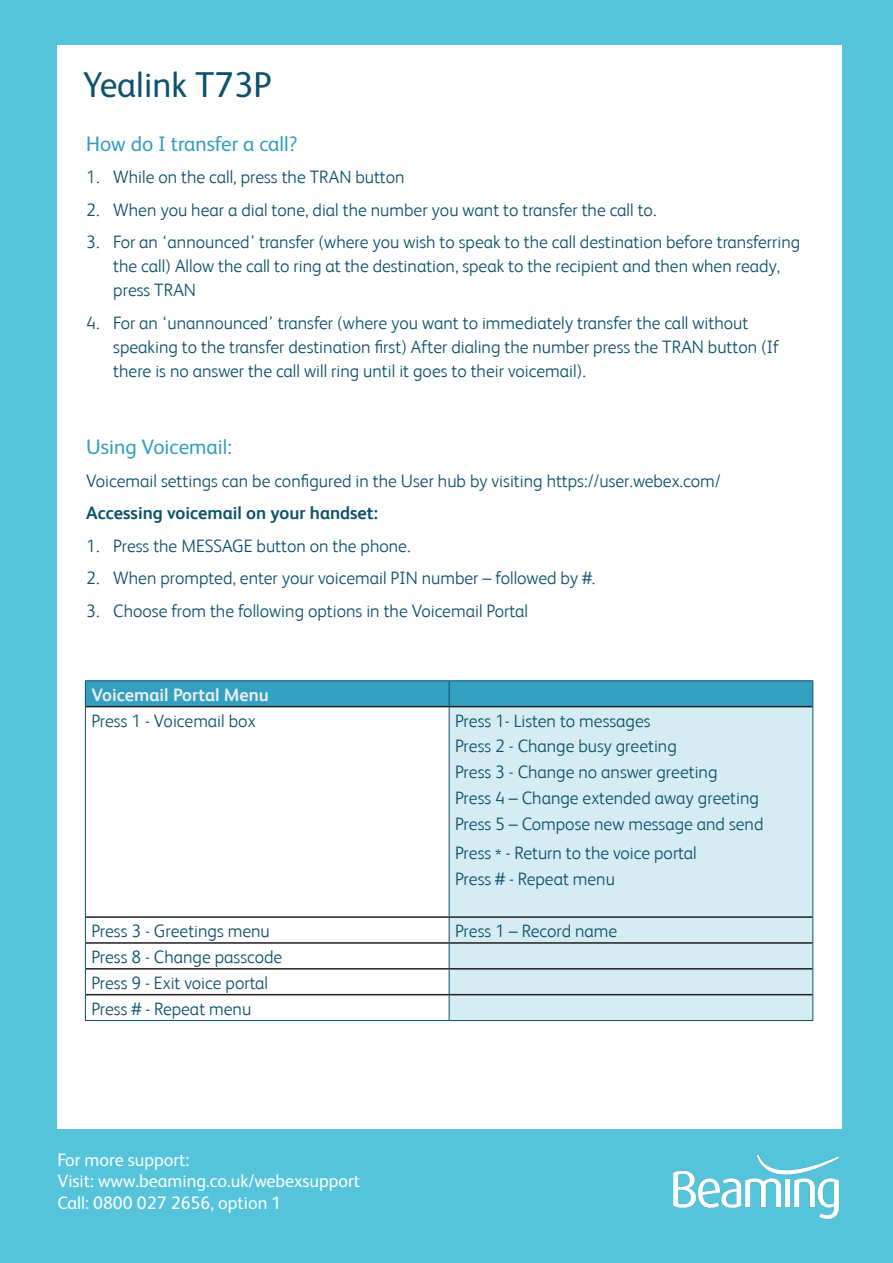
<style>
.page{position:relative;width:893px;height:1263px;background:#55c4db}
.page>*{position:absolute;margin:0;border:0;box-sizing:border-box;transform-origin:0 0}
.t1{font:36px "FS Albert";color:#0d516d}
.Question_heading{font:21px "FS Albert";color:#339fc1}
.Paragraph_Style_2{font:300 18px/24px "FS Albert";color:#0d516d}
.t2{font:18px/21.6px "FS Albert";color:#fdffff}
.Paragraph_Style_2-2{font:700 18px "FS Albert";color:#0d516d}
.Paragraph_Style_2-3{font:700 18px "FS Albert";color:#eee}
.s1{font-size:21px}
</style>
<div class="page">
<img style="left:673px;top:1154px;width:166px;height:65px">
<div style="left:57px;top:45px;width:785px;height:1083px;background:#fff"></div>
<div style="left:450px;top:707px;width:362px;height:313px;background:#d6ecf3"></div>
<hr style="left:85px;top:680px;width:364px;height:1px;background:#0d516d">
<hr style="left:449px;top:680px;width:364px;height:1px;background:#0d516d">
<svg style="left:85px;top:681px;width:728px;height:26px;background:#329cbe"></svg>
<hr style="left:85px;top:707px;width:1px;height:210px;background:#0d516d">
<hr style="left:449px;top:707px;width:1px;height:209px;background:#0d516d">
<hr style="left:812px;top:707px;width:1px;height:210px;background:#0d516d">
<svg style="left:85px;top:917px;width:1px;height:103px"></svg>
<svg style="left:449px;top:918px;width:1px;height:102px"></svg>
<svg style="left:812px;top:917px;width:1px;height:103px"></svg>
<hr style="left:85px;top:1020px;width:364px;height:1px;background:#0d516d">
<hr style="left:449px;top:1020px;width:364px;height:1px;background:#0d516d">
<hr style="left:86px;top:706px;width:363px;height:1px;background:#231f20">
<hr style="left:449px;top:706px;width:363px;height:1px;background:#231f20">
<hr style="left:86px;top:916px;width:363px;height:2px;background:#231f20">
<hr style="left:449px;top:916px;width:363px;height:2px;background:#231f20">
<hr style="left:86px;top:942px;width:363px;height:2px;background:#231f20">
<hr style="left:449px;top:942px;width:363px;height:2px;background:#231f20">
<hr style="left:86px;top:968px;width:363px;height:1px;background:#231f20">
<hr style="left:449px;top:968px;width:363px;height:1px;background:#231f20">
<hr style="left:86px;top:994px;width:363px;height:1px;background:#231f20">
<hr style="left:449px;top:994px;width:363px;height:1px;background:#231f20">
<h1 class="t1" style="left:83px;top:64px;width:190px">Yealink T73P</h1>
<p class="Question_heading" style="left:86px;top:132px;width:213px">How do I transfer a call?</p>
<p class="Paragraph_Style_2" style="left:86px;top:165px;width:320px">1. While on the call, press the TRAN button</p>
<p class="Paragraph_Style_2" style="left:86px;top:198px;width:572px">2. When you hear a dial tone, dial the number you want to transfer the call to.</p>
<p class="Paragraph_Style_2" style="left:113px;top:230px;width:688px;text-indent:-27px">3. For an ‘announced’ transfer (where you wish to speak to the call destination before transferring the call) Allow the call to ring at the destination, speak to the recipient and then when ready, press TRAN</p>
<p class="Paragraph_Style_2" style="left:113px;top:311px;width:668px;text-indent:-27px">4. For an ‘unannounced’ transfer (where you want to immediately transfer the call without speaking to the transfer destination first) After dialing the number press the TRAN button (If there is no answer the call will ring until it goes to their voicemail).</p>
<p class="Question_heading" style="left:86px;top:435px;width:147px">Using Voicemail:</p>
<p class="Paragraph_Style_2" style="left:86px;top:469px;width:636px">Voicemail settings can be configured in the User hub by visiting https://user.webex.com/</p>
<p class="Paragraph_Style_2-2" style="left:86px;top:503px;width:293px">Accessing voicemail on your handset:</p>
<p class="Paragraph_Style_2" style="left:86px;top:534px;width:326px">1. Press the MESSAGE button on the phone.</p>
<p class="Paragraph_Style_2" style="left:86px;top:566px;width:511px">2. When prompted, enter your voicemail PIN number – followed by #.</p>
<p class="Paragraph_Style_2" style="left:86px;top:599px;width:443px">3. Choose from the following options in the Voicemail Portal</p>
<p class="Paragraph_Style_2-3" style="left:91px;top:684px;width:179px">Voicemail Portal Menu</p>
<p class="Paragraph_Style_2" style="left:91px;top:708px;width:166px">Press 1 - Voicemail box</p>
<p class="Paragraph_Style_2" style="left:455px;top:708px;width:197px">Press 1- Listen to messages</p>
<p class="Paragraph_Style_2" style="left:455px;top:734px;width:223px">Press 2 - Change busy greeting</p>
<p class="Paragraph_Style_2" style="left:455px;top:760px;width:264px">Press 3 - Change no answer greeting</p>
<p class="Paragraph_Style_2" style="left:455px;top:786px;width:305px">Press 4 – Change extended away greeting</p>
<p class="Paragraph_Style_2" style="left:455px;top:812px;width:310px">Press 5 – Compose new message and send</p>
<p class="Paragraph_Style_2" style="left:455px;top:841px;width:243px">Press <span class="s1">*</span> - Return to the voice portal</p>
<p class="Paragraph_Style_2" style="left:455px;top:867px;width:161px">Press # - Repeat menu</p>
<p class="Paragraph_Style_2" style="left:91px;top:919px;width:180px">Press 3 - Greetings menu</p>
<p class="Paragraph_Style_2" style="left:455px;top:919px;width:164px">Press 1 – Record name</p>
<p class="Paragraph_Style_2" style="left:91px;top:944px;width:192px">Press 8 - Change passcode</p>
<p class="Paragraph_Style_2" style="left:91px;top:970px;width:178px">Press 9 - Exit voice portal</p>
<p class="Paragraph_Style_2" style="left:91px;top:996px;width:161px">Press # - Repeat menu</p>
<p class="t2" style="left:57px;top:1148px;width:304px">For more support:<br>Visit: www.beaming.co.uk/webexsupport<br>Call: 0800 027 2656, option 1</p>
</div>
